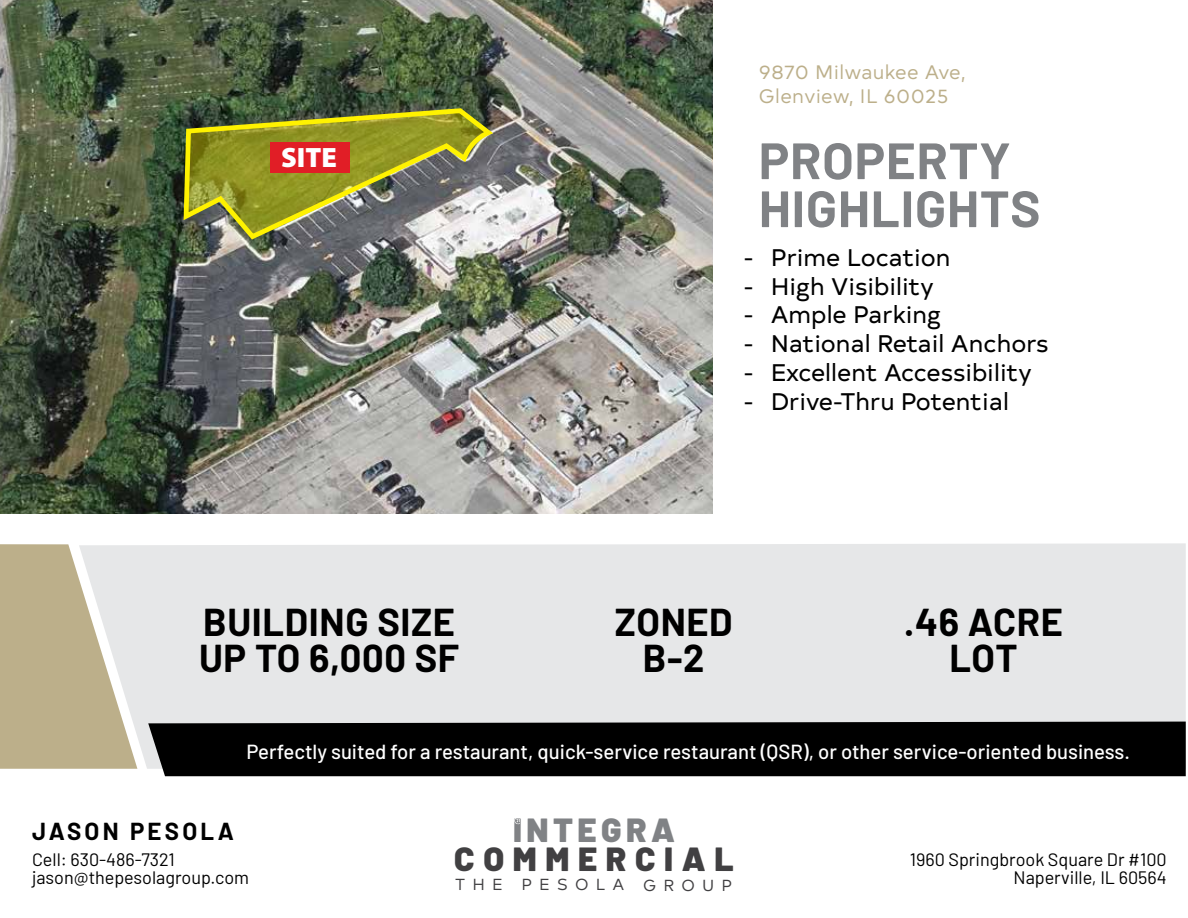
<style>
.page{position:relative;width:1188px;height:918px;background:#fff}
.page>*{position:absolute;margin:0;border:0;box-sizing:border-box;transform-origin:0 0}
.t1{font:700 51px/48px "Barlow";letter-spacing:.015em;color:#808285}
.t2{font:700 37.95px/35.7px "Barlow";letter-spacing:.015em;color:#000;text-align:center}
.t3{font:900 33.45px "Barlow";letter-spacing:.255em;color:#414042}
.t4{font:900 33.45px "Barlow";letter-spacing:.13em;color:#808285}
.t5{font:900 28.05px "Myriad Pro";color:#fff}
.t6{font:24px "Typold";color:#000}
.t7{font:700 24px "Barlow";letter-spacing:.135em;color:#000}
.t8{font:500 20.4px "Barlow";color:#fff}
.t9{font:19.5px/23.4px "Typold";letter-spacing:.02em;color:#bcaf8a}
.t10{font:18px/18px "Barlow";color:#000;text-align:right}
.t11{font:16.05px "Typold";letter-spacing:.45em;color:#414042}
</style>
<div class="page">
<img style="left:0;top:0;width:713px;height:514px">
<div style="left:0;top:544px;width:79px;height:225px;background:#bcaf8a"></div>
<div style="left:79px;top:543px;width:1107px;height:226px;background:#e6e7e8"></div>
<div style="left:148px;top:722px;width:1038px;height:54px;background:#000"></div>
<img style="left:181px;top:106px;width:317px;height:136px">
<div style="left:271px;top:142px;width:79px;height:31px;background:#e11e26"></div>
<p class="t5" style="left:281px;top:139px;width:57px">SITE</p>
<p class="t9" style="left:759px;top:59px;width:209px">9870 Milwaukee Ave,<br>Glenview, IL 60025</p>
<h1 class="t1" style="left:759px;top:133px;width:283px">PROPERTY<br>HIGHLIGHTS</h1>
<p class="t6" style="left:744px;top:239px;width:208px">- Prime Location</p>
<p class="t6" style="left:744px;top:267px;width:191px">- High Visibility</p>
<p class="t6" style="left:744px;top:296px;width:199px">- Ample Parking</p>
<p class="t6" style="left:744px;top:325px;width:306px">- National Retail Anchors</p>
<p class="t6" style="left:744px;top:354px;width:289px">- Excellent Accessibility</p>
<p class="t6" style="left:744px;top:383px;width:267px">- Drive-Thru Potential</p>
<h2 class="t2" style="left:199px;top:602px;width:262px;text-align:left">BUILDING SIZE<br>UP TO 6,000 SF</h2>
<h2 class="t2" style="left:904px;top:602px;width:160px">.46 ACRE<br>LOT</h2>
<h2 class="t2" style="left:615px;top:602px;width:119px">ZONED<br>B-2</h2>
<p class="t8" style="left:247px;top:737px;width:885px">Perfectly suited for a restaurant, quick-service restaurant (QSR), or other service-oriented business.</p>
<p class="t7" style="left:32px;top:814px;width:203px">JASON PESOLA</p>
<h3 class="t4" style="left:513px;top:804px;width:163px">INTEGRA</h3>
<p class="t10" style="left:32px;top:849px;width:219px;text-align:left">Cell: 630-486-7321 jason@thepesolagroup.com</p>
<h3 class="t3" style="left:454px;top:834px;width:281px">COMMERCIAL</h3>
<p class="t11" style="left:455px;top:872px;width:279px">THE PESOLA GROUP</p>
<p class="t10" style="left:910px;top:849px;width:258px">1960 Springbrook Square Dr #100<br>Naperville, IL 60564</p>
</div>
